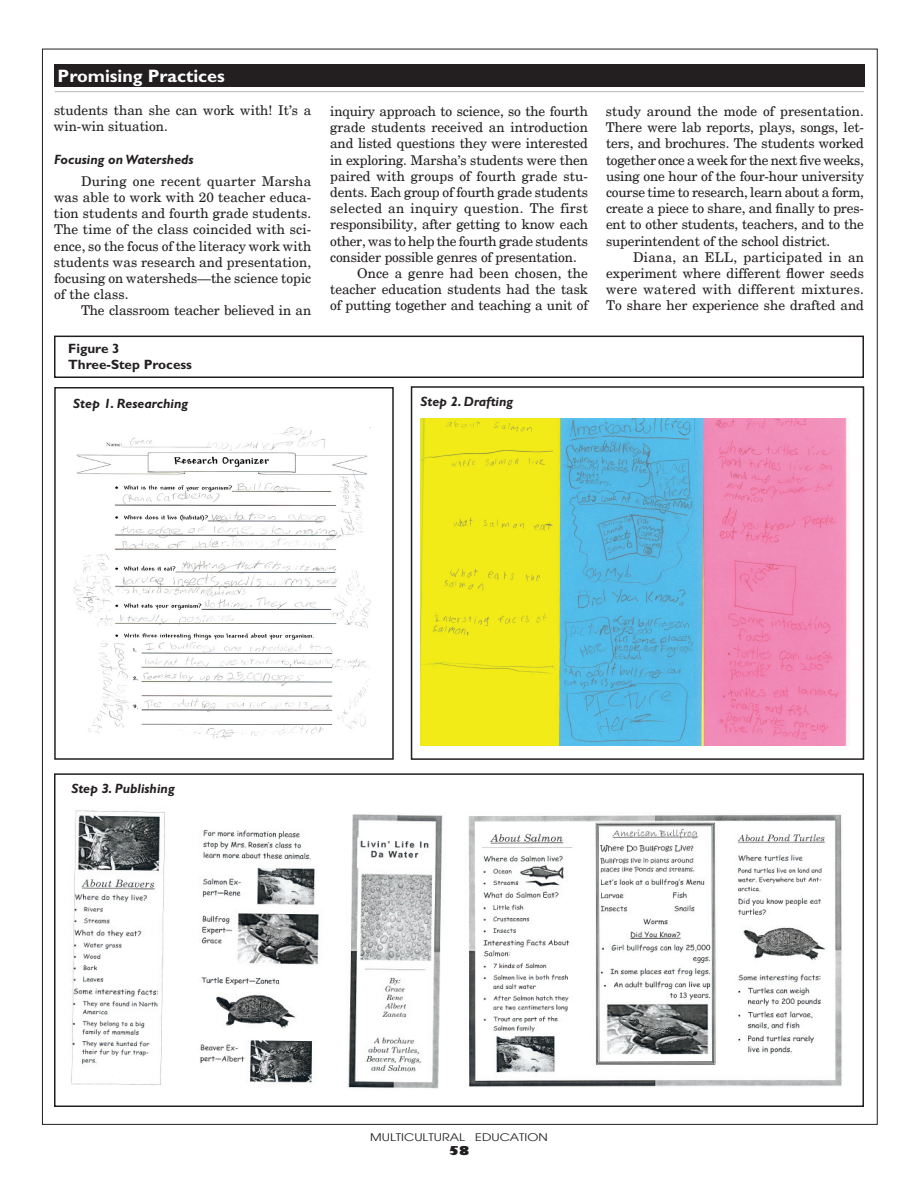
<style>
.page{position:relative;width:918px;height:1188px;background:#fff}
.page>*{position:absolute;margin:0;border:0;box-sizing:border-box;transform-origin:0 0}
.t1{font:700 18px "Gill Sans";color:#fff}
.t2{font:13.5px/16.2px "New Century Schlbk";letter-spacing:-.01em;color:#231f20;text-align:justify}
.t3{font:italic 700 13.5px "Gill Sans";color:#231f20}
.t4{font:13.5px "New Century Schlbk";letter-spacing:.02em;color:#231f20}
.t5{font:13.5px "New Century Schlbk";letter-spacing:.01em;color:#231f20}
.t6{font:700 13.5px/16.2px "Gill Sans";color:#231f20}
.t7{font:800 12px "Gill Sans";color:#231f20}
.t8{font:10.5px "Avant Garde";color:#231f20;scale:1.2 1}
</style>
<div class="page">
<div style="left:54px;top:64px;width:811px;height:23px;background:#231f20"></div>
<hr style="left:55px;top:91px;width:809px;height:1px;background:#b4b5b8">
<div style="left:54px;top:773px;width:810px;height:334px;border:2px solid #231f20"></div>
<div style="left:411px;top:386px;width:453px;height:374px;border:2px solid #231f20"></div>
<div style="left:54px;top:387px;width:340px;height:373px;border:2px solid #231f20"></div>
<img style="left:73px;top:428px;width:298px;height:311px">
<img style="left:420px;top:418px;width:429px;height:328px">
<img style="left:71px;top:810px;width:372px;height:279px">
<img style="left:468px;top:814px;width:374px;height:273px">
<div style="left:54px;top:336px;width:810px;height:42px;border:2px solid #231f20"></div>
<h1 class="t1" style="left:58px;top:66px;width:169px">Promising Practices</h1>
<p class="t2" style="left:54px;top:102px;width:259px">students than she can work with! It’s a win-win situation.</p>
<p class="t3" style="left:54px;top:151px;width:141px">Focusing on Watersheds</p>
<p class="t2" style="left:54px;top:173px;width:259px;text-indent:27px">During one recent quarter Marsha was able to work with 20 teacher educa&shy;tion students and fourth grade students.<br>The time of the class coincided with sci&shy;ence, so the focus of the literacy work with students was research and presentation, focusing on watersheds—the science topic of the class.</p>
<p class="t2" style="left:81px;top:303px;width:232px">The classroom teacher believed in an</p>
<p class="t2" style="left:330px;top:103px;width:259px">inquiry approach to science, so the fourth</p>
<p class="t2" style="left:330px;top:120px;width:259px">grade students received an introduction</p>
<p class="t2" style="left:330px;top:136px;width:259px">and listed questions they were interested</p>
<p class="t2" style="left:330px;top:152px;width:259px">in exploring. Marsha’s students were then</p>
<p class="t2" style="left:330px;top:168px;width:259px">paired with groups of fourth grade stu-</p>
<p class="t2" style="left:330px;top:184px;width:259px">dents. Each group of fourth grade students</p>
<p class="t4" style="left:330px;top:200px;width:259px">selected an inquiry question. The first</p>
<p class="t2" style="left:330px;top:217px;width:259px">responsibility, after getting to know each</p>
<p class="t2" style="left:330px;top:233px;width:259px">other, was to help the fourth grade students</p>
<p class="t2" style="left:330px;top:249px;width:248px">consider possible genres of presentation.</p>
<p class="t5" style="left:357px;top:265px;width:232px">Once a genre had been chosen, the</p>
<p class="t2" style="left:330px;top:282px;width:259px">teacher education students had the task</p>
<p class="t2" style="left:330px;top:298px;width:259px">of putting together and teaching a unit of</p>
<p class="t6" style="left:68px;top:340px;width:125px">Figure 3<br>Three-Step Process</p>
<p class="t3" style="left:73px;top:395px;width:116px">Step 1. Researching</p>
<p class="t3" style="left:420px;top:393px;width:94px">Step 2. Drafting</p>
<p class="t2" style="left:606px;top:103px;width:260px">study around the mode of presentation.<br>There were lab reports, plays, songs, let&shy;ters, and brochures. The students worked together once a week for the next five weeks, using one hour of the four-hour university course time to research, learn about a form, create a piece to share, and finally to pres&shy;ent to other students, teachers, and to the superintendent of the school district.</p>
<p class="t2" style="left:606px;top:249px;width:260px;text-indent:27px">Diana, an ELL, participated in an experiment where different flower seeds were watered with different mixtures.<br>To share her experience she drafted and</p>
<p class="t3" style="left:71px;top:781px;width:105px">Step 3. Publishing</p>
<p class="t8" style="left:370px;top:1131px;width:149px">MULTICULTURAL EDUCATION</p>
<p class="t7" style="left:449px;top:1143px;width:22px">58</p>
</div>
